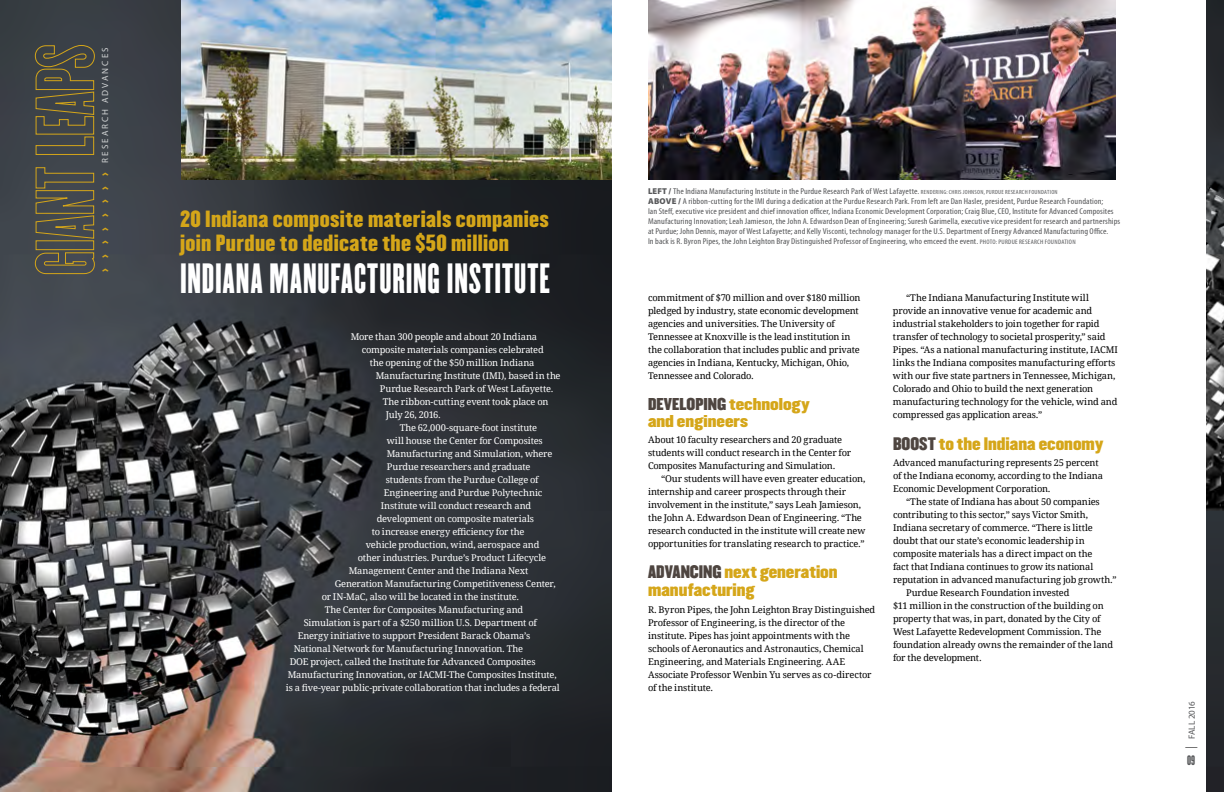
<style>
.page{position:relative;width:1224px;height:792px;background:#fff}
.page>*{position:absolute;margin:0;border:0;box-sizing:border-box;transform-origin:0 0}
.t1{font:37px "Champion HTF Featherweight";letter-spacing:.03em;color:#fff}
.t2{font:20.5px/24.2px "Champion HTF Welterweight";letter-spacing:.02em;color:#d5a619}
.t3{font:15.9px/18px "Champion HTF Middleweight";color:#d5a619;scale:.95 1}
.t4{font:15px/17px "Champion HTF Middleweight";color:#d5a619}
.t5{font:12px "Champion HTF Featherweight";color:#58595b}
.t6{font:9.3px/13px "Droid Serif";letter-spacing:-.015em;color:#000}
.t7{font:9.3px "Droid Serif";letter-spacing:-.015em;color:#fff}
.t8{font:9px "Myriad Pro";letter-spacing:.22em;color:#d1d3d4}
.t9{font:9px "Myriad Pro";letter-spacing:-.025em;color:#58595b}
.t10{font:9px "Champion HTF Lightweight";color:#d5a619}
.t11{font:condensed 8.5px/10px "Myriad Pro";letter-spacing:.01em;color:#58595b;scale:1.11 1}
.s1{font-weight:900;font-stretch:normal}
.s2{font-size:6px}
.s3{font-size:6.5px}
.s4{color:#4e4540}
.s5{font-weight:300;font-size:12px;color:#000}
</style>
<div class="page">
<img style="left:0;top:0;width:612px;height:792px">
<img style="left:1206px;top:0;width:18px;height:792px">
<img style="left:181px;top:0;width:431px;height:180px">
<img style="left:648px;top:0;width:468px;height:180px">
<svg style="left:35px;top:45px;width:60px;height:229px;background:#535245"></svg>
<p class="t8" style="left:100px;top:163px;width:116px;rotate:-90deg">RESEARCH ADVANCES</p>
<p class="t10" style="left:99px;top:272px;width:101px;rotate:-90deg">&gt; &gt; &gt; &gt; &gt; &gt; &gt; &gt;</p>
<h2 class="t2" style="left:180px;top:207px;width:370px">20 Indiana composite materials companies join Purdue to dedicate the $50 million</h2>
<h1 class="t1" style="left:180px;top:254px;width:372px">INDIANA MANUFACTURING INSTITUTE</h1>
<p class="t7" style="left:351px;top:330px;width:188px">More than 300 people and about 20 Indiana</p>
<p class="t7" style="left:362px;top:343px;width:184px">composite materials companies celebrated</p>
<p class="t7" style="left:370px;top:356px;width:166px">the opening of the $50 million Indiana</p>
<p class="t7" style="left:376px;top:369px;width:186px">Manufacturing Institute (IMI), based in the</p>
<p class="t7" style="left:380px;top:382px;width:175px">Purdue Research Park of West Lafayette.</p>
<p class="t7" style="left:383px;top:395px;width:167px">The ribbon-cutting event took place on</p>
<p class="t7" style="left:386px;top:408px;width:57px">July 26, 2016.</p>
<p class="t7" style="left:400px;top:421px;width:139px">The 62,000-square-foot institute</p>
<p class="t7" style="left:387px;top:434px;width:158px">will house the Center for Composites</p>
<p class="t7" style="left:387px;top:447px;width:167px">Manufacturing and Simulation, where</p>
<p class="t7" style="left:387px;top:460px;width:145px">Purdue researchers and graduate</p>
<p class="t7" style="left:386px;top:473px;width:155px">students from the Purdue College of</p>
<p class="t7" style="left:384px;top:486px;width:160px">Engineering and Purdue Polytechnic</p>
<p class="t7" style="left:381px;top:499px;width:152px">Institute will conduct research and</p>
<p class="t7" style="left:377px;top:512px;width:159px">development on composite materials</p>
<p class="t7" style="left:372px;top:525px;width:154px">to increase energy efficiency for the</p>
<p class="t7" style="left:366px;top:538px;width:175px">vehicle production, wind, aerospace and</p>
<p class="t7" style="left:358px;top:551px;width:190px">other industries. Purdue’s Product Lifecycle</p>
<p class="t7" style="left:349px;top:564px;width:181px">Management Center and the Indiana Next</p>
<p class="t7" style="left:335px;top:577px;width:223px">Generation Manufacturing Competitiveness Center,</p>
<p class="t7" style="left:322px;top:590px;width:199px">or IN-MaC, also will be located in the institute.</p>
<p class="t7" style="left:325px;top:603px;width:200px">The Center for Composites Manufacturing and</p>
<p class="t7" style="left:304px;top:616px;width:235px">Simulation is part of a $250 million U.S. Department of</p>
<p class="t7" style="left:298px;top:629px;width:234px">Energy initiative to support President Barack Obama’s</p>
<p class="t7" style="left:294px;top:642px;width:231px">National Network for Manufacturing Innovation. The</p>
<p class="t7" style="left:290px;top:655px;width:247px">DOE project, called the Institute for Advanced Composites</p>
<p class="t7" style="left:288px;top:668px;width:270px">Manufacturing Innovation, or IACMI-The Composites Institute,</p>
<p class="t7" style="left:286px;top:681px;width:276px">is a five-year public-private collaboration that includes a federal</p>
<p class="t11" style="left:648px;top:186px;width:427px"><span class="s1">LEFT /</span> The Indiana Manufacturing Institute in the Purdue Research Park of West Lafayette. <span class="s2">RENDERING: CHRIS JOHNSON, PURDUE RESEARCH FOUNDATION<br></span><span class="s1">ABOVE /</span> A ribbon-cutting for the IMI during a dedication at the Purdue Research Park. From left are Dan Hasler, president, Purdue Research Foundation;<br>Ian Steff, executive vice president and chief innovation officer, Indiana Economic Development Corporation; Craig Blue, CEO, Institute for Advanced Composites Manufacturing Innovation; Leah Jamieson, the John A. Edwardson Dean of Engineering; Suresh Garimella, executive vice president for research and partnerships at Purdue; John Dennis, mayor of West Lafayette; and Kelly Visconti, technology manager for the U.S. Department of Energy Advanced Manufacturing Office.<br>In back is R. Byron Pipes, the John Leighton Bray Distinguished Professor of Engineering, who emceed the event. <span class="s3">PHOTO: PURDUE RESEARCH FOUNDATION</span></p>
<p class="t6" style="left:648px;top:291px;width:214px">commitment of $70 million and over $180 million pledged by industry, state economic development agencies and universities. The University of Tennessee at Knoxville is the lead institution in the collaboration that includes public and private agencies in Indiana, Kentucky, Michigan, Ohio, Tennessee and Colorado.</p>
<h3 class="t4" style="left:648px;top:396px;width:163px"><span class="s4">DEVELOPING</span> technology and engineers</h3>
<p class="t6" style="left:648px;top:433px;width:205px">About 10 faculty researchers and 20 graduate students will conduct research in the Center for<br>Composites Manufacturing and Simulation.</p>
<p class="t6" style="left:648px;top:472px;width:219px;text-indent:13px">“Our students will have even greater education, internship and career prospects through their involvement in the institute,” says Leah Jamieson, the John A. Edwardson Dean of Engineering. “The research conducted in the institute will create new opportunities for translating research to practice.”</p>
<h3 class="t3" style="left:648px;top:564px;width:201px"><span class="s4">ADVANCING</span> next generation manufacturing</h3>
<p class="t6" style="left:648px;top:603px;width:229px">R. Byron Pipes, the John Leighton Bray Distinguished Professor of Engineering, is the director of the institute. Pipes has joint appointments with the schools of Aeronautics and Astronautics, Chemical Engineering, and Materials Engineering. AAE Associate Professor Wenbin Yu serves as co-director of the institute.</p>
<p class="t6" style="left:893px;top:291px;width:226px;text-indent:13px">“The Indiana Manufacturing Institute will provide an innovative venue for academic and industrial stakeholders to join together for rapid transfer of technology to societal prosperity,” said Pipes. “As a national manufacturing institute, IACMI links the Indiana composites manufacturing efforts with our five state partners in Tennessee, Michigan, Colorado and Ohio to build the next generation manufacturing technology for the vehicle, wind and compressed gas application areas.”</p>
<h3 class="t3" style="left:893px;top:435px;width:223px"><span class="s4">BOOST</span> to the Indiana economy</h3>
<p class="t6" style="left:893px;top:456px;width:212px">Advanced manufacturing represents 25 percent of the Indiana economy, according to the Indiana<br>Economic Development Corporation.</p>
<p class="t6" style="left:906px;top:495px;width:195px">“The state of Indiana has about 50 companies</p>
<p class="t6" style="left:893px;top:508px;width:197px">contributing to this sector,” says Victor Smith,</p>
<p class="t6" style="left:893px;top:521px;width:201px">Indiana secretary of commerce. “There is little</p>
<p class="t6" style="left:893px;top:534px;width:193px">doubt that our state’s economic leadership in</p>
<p class="t6" style="left:893px;top:547px;width:201px">composite materials has a direct impact on the</p>
<p class="t6" style="left:893px;top:560px;width:202px">fact that Indiana continues to grow its national</p>
<p class="t6" style="left:893px;top:573px;width:225px">reputation in advanced manufacturing job growth.”</p>
<p class="t6" style="left:906px;top:586px;width:165px">Purdue Research Foundation invested</p>
<p class="t6" style="left:893px;top:599px;width:212px">$11 million in the construction of the building on</p>
<p class="t6" style="left:893px;top:612px;width:209px">property that was, in part, donated by the City of</p>
<p class="t6" style="left:893px;top:625px;width:210px">West Lafayette Redevelopment Commission. The</p>
<p class="t6" style="left:893px;top:638px;width:222px">foundation already owns the remainder of the land</p>
<p class="t6" style="left:893px;top:651px;width:90px">for the development.</p>
<p class="t9" style="left:1186px;top:749px;width:48px;rotate:-90deg"><span class="s5">|</span> FALL 2016</p>
<p class="t5" style="left:1187px;top:753px;width:10px">09</p>
</div>
